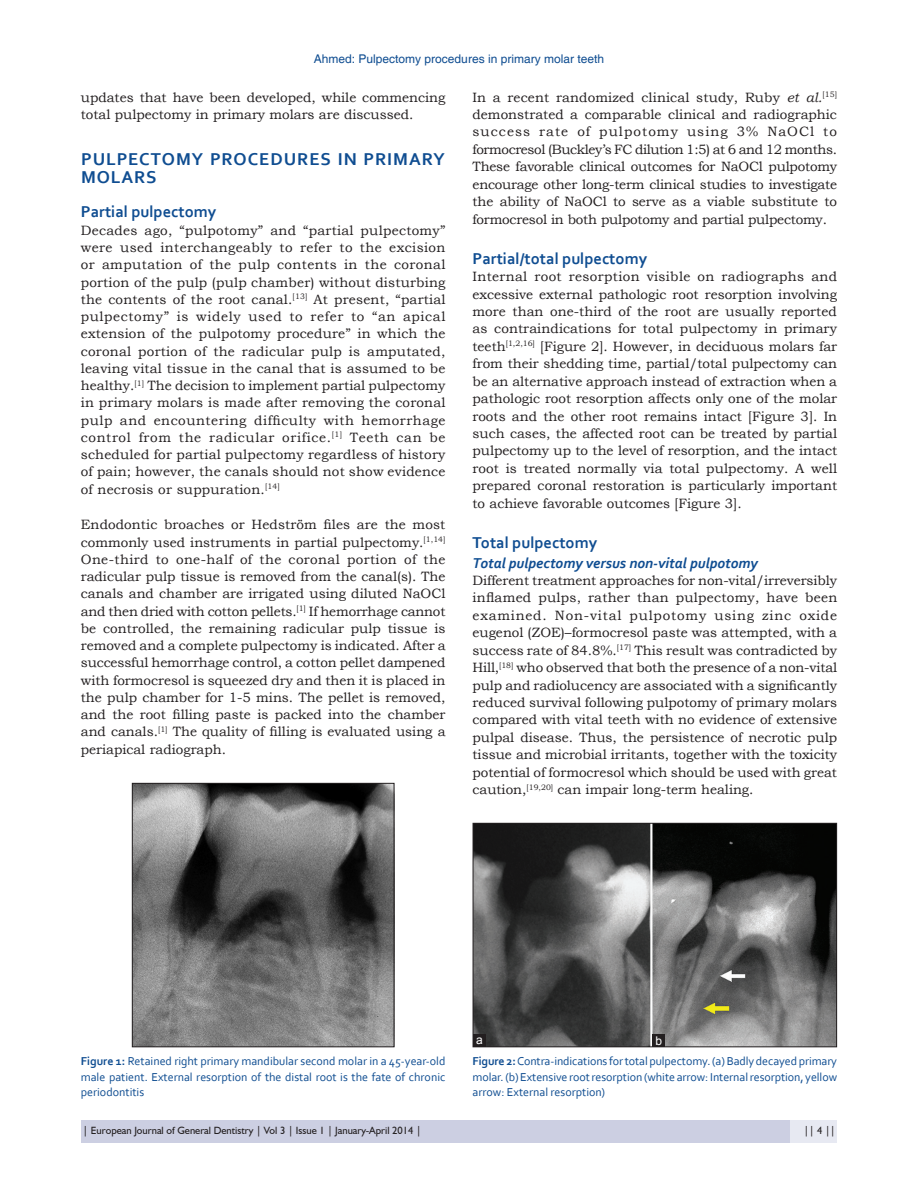
<style>
.page{position:relative;width:918px;height:1188px;background:#fff}
.page>*{position:absolute;margin:0;border:0;box-sizing:border-box;transform-origin:0 0}
.t1{font:700 18px/18.8px "Corbel";letter-spacing:.05em;color:#0f4d91}
.t2{font:700 16.5px "Corbel";color:#0f4d91}
.t3{font:italic 700 15px "Corbel";color:#0f4d91}
.t4{font:13.5px/17.4px "Bookman Old Style";color:#231f20;text-align:justify}
.t5{font:12px/15.6px "Corbel";color:#0f4d91;text-align:justify}
.t6{font:12px "Helvetica";color:#0f4d91}
.t7{font:12px "Arial";color:#fff}
.t8{font:10.5px "Humanist 521 BT";color:#231f20}
.s1{font-style:italic}
.s2{font-weight:700}
</style>
<div class="page">
<div style="left:81px;top:1120px;width:752px;height:22px;background:#cccfe2"></div>
<div style="left:790px;top:1120px;width:47px;height:22px;background:#e7e9f2"></div>
<img style="left:134px;top:785px;width:258px;height:260px">
<div style="left:132px;top:783px;width:262px;height:264px;border:1px solid #231f20"></div>
<img style="left:475px;top:825px;width:360px;height:220px">
<div style="left:473px;top:823px;width:364px;height:224px;border:1px solid #231f20"></div>
<div style="left:652px;top:1034px;width:13px;height:13px;background:#231f20"></div>
<div style="left:473px;top:1034px;width:13px;height:13px;background:#231f20"></div>
<p class="t6" style="left:314px;top:52px;width:292px">Ahmed: Pulpectomy procedures in primary molar teeth</p>
<p class="t4" style="left:81px;top:88px;width:366px">updates that have been developed, while commencing total pulpectomy in primary molars are discussed.</p>
<h1 class="t1" style="left:81px;top:149px;width:365px">PULPECTOMY PROCEDURES IN PRIMARY<br>MOLARS</h1>
<p class="t2" style="left:81px;top:202px;width:137px">Partial pulpectomy</p>
<p class="t4" style="left:81px;top:222px;width:366px">Decades ago, “pulpotomy” and “partial pulpectomy” were used interchangeably to refer to the excision or amputation of the pulp contents in the coronal portion of the pulp (pulp chamber) without disturbing the contents of the root canal.<sup>[13]</sup> At present, “partial pulpectomy” is widely used to refer to “an apical extension of the pulpotomy procedure” in which the coronal portion of the radicular pulp is amputated, leaving vital tissue in the canal that is assumed to be healthy.<sup>[1]</sup> The decision to implement partial pulpectomy in primary molars is made after removing the coronal pulp and encountering difficulty with hemorrhage control from the radicular orifice.<sup>[1]</sup> Teeth can be scheduled for partial pulpectomy regardless of history of pain; however, the canals should not show evidence of necrosis or suppuration.<sup>[14]</sup></p>
<p class="t4" style="left:81px;top:516px;width:366px">Endodontic broaches or Hedström files are the most commonly used instruments in partial pulpectomy.<sup>[1,14] </sup>One‑third to one‑half of the coronal portion of the radicular pulp tissue is removed from the canal(s). The canals and chamber are irrigated using diluted NaOCl and then dried with cotton pellets.<sup>[1]</sup> If hemorrhage cannot be controlled, the remaining radicular pulp tissue is removed and a complete pulpectomy is indicated. After a successful hemorrhage control, a cotton pellet dampened with formocresol is squeezed dry and then it is placed in the pulp chamber for 1‑5 mins. The pellet is removed, and the root filling paste is packed into the chamber and canals.<sup>[1]</sup> The quality of filling is evaluated using a periapical radiograph.</p>
<p class="t4" style="left:472px;top:88px;width:366px">In a recent randomized clinical study, Ruby <span class="s1">et al.</span><sup>[15] </sup>demonstrated a comparable clinical and radiographic success rate of pulpotomy using 3% NaOCl to formocresol (Buckley’s FC dilution 1:5) at 6 and 12 months.<br>These favorable clinical outcomes for NaOCl pulpotomy encourage other long‑term clinical studies to investigate the ability of NaOCl to serve as a viable substitute to formocresol in both pulpotomy and partial pulpectomy.</p>
<p class="t2" style="left:473px;top:248px;width:176px">Partial/total pulpectomy</p>
<p class="t4" style="left:472px;top:268px;width:366px">Internal root resorption visible on radiographs and excessive external pathologic root resorption involving more than one‑third of the root are usually reported as contraindications for total pulpectomy in primary teeth<sup>[1,2,16]</sup> [Figure 2]. However, in deciduous molars far from their shedding time, partial/total pulpectomy can be an alternative approach instead of extraction when a pathologic root resorption affects only one of the molar roots and the other root remains intact [Figure 3]. In such cases, the affected root can be treated by partial pulpectomy up to the level of resorption, and the intact root is treated normally via total pulpectomy. A well prepared coronal restoration is particularly important to achieve favorable outcomes [Figure 3].</p>
<p class="t2" style="left:473px;top:532px;width:126px">Total pulpectomy</p>
<p class="t3" style="left:473px;top:553px;width:287px">Total pulpectomy versus non‑vital pulpotomy</p>
<p class="t4" style="left:473px;top:572px;width:366px">Different treatment approaches for non‑vital/irreversibly inflamed pulps, rather than pulpectomy, have been examined. Non‑vital pulpotomy using zinc oxide eugenol (ZOE)–formocresol paste was attempted, with a success rate of 84.8%.<sup>[17]</sup> This result was contradicted by Hill,<sup>[18]</sup> who observed that both the presence of a non‑vital pulp and radiolucency are associated with a significantly reduced survival following pulpotomy of primary molars compared with vital teeth with no evidence of extensive pulpal disease. Thus, the persistence of necrotic pulp tissue and microbial irritants, together with the toxicity potential of formocresol which should be used with great caution,<sup>[19,20]</sup> can impair long‑term healing.</p>
<p class="t7" style="left:476px;top:1032px;width:8px">a</p>
<p class="t7" style="left:655px;top:1032px;width:8px">b</p>
<p class="t5" style="left:81px;top:1053px;width:366px"><span class="s2">Figure 1:</span> Retained right primary mandibular second molar in a 45‑year‑old male patient. External resorption of the distal root is the fate of chronic periodontitis</p>
<p class="t5" style="left:472px;top:1053px;width:366px"><span class="s2">Figure 2:</span> Contra‑indications for total pulpectomy.(a) Badly decayed primary molar.(b) Extensive root resorption (white arrow: Internal resorption, yellow arrow: External resorption)</p>
<p class="t8" style="left:83px;top:1124px;width:340px">| European Journal of General Dentistry | Vol 3 | Issue 1 | January-April 2014 |</p>
<p class="t8" style="left:804px;top:1124px;width:33px">|| 4 ||</p>
</div>
